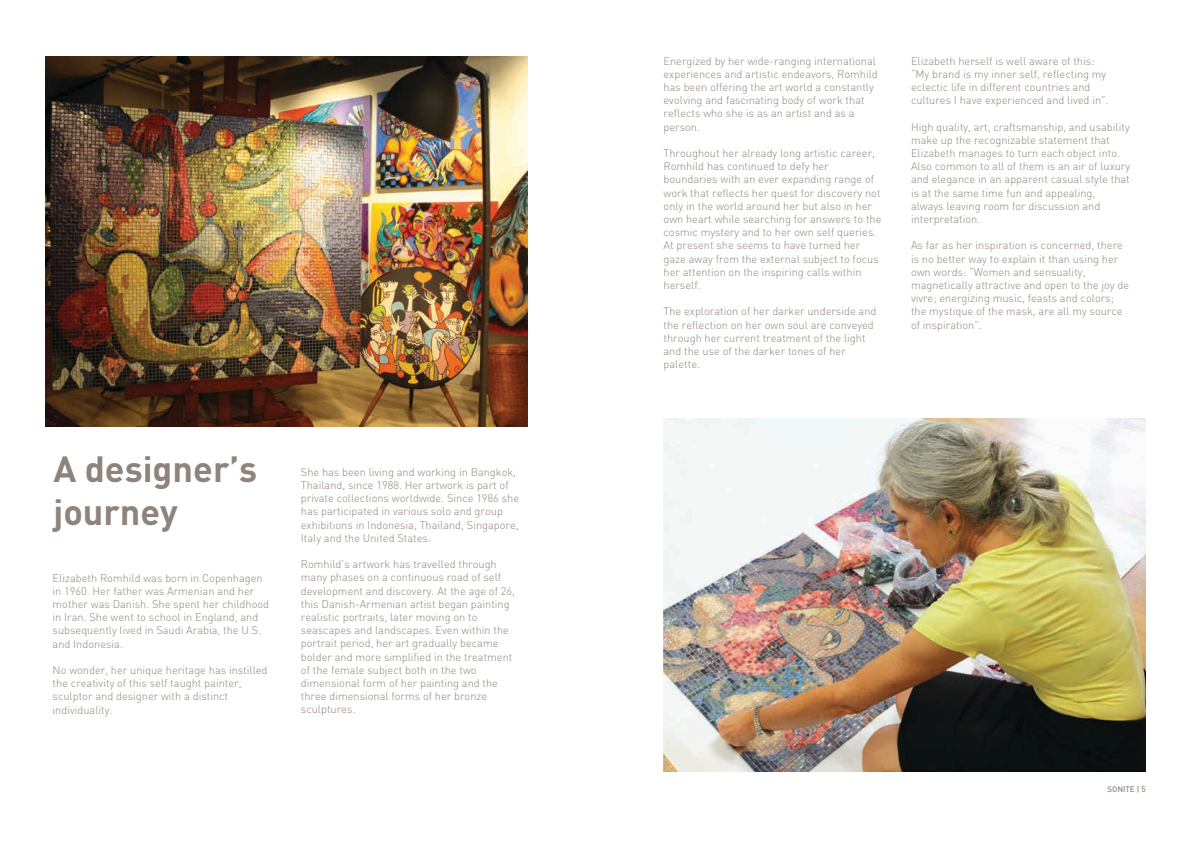
<style>
.page{position:relative;width:1191px;height:842px;background:#fff}
.page>*{position:absolute;margin:0;border:0;box-sizing:border-box;transform-origin:0 0}
.t1{font:700 36px/43.2px "DINOT";color:#8f847c}
.t2{font:300 11px/13.2px "DINOT";color:#8f847c}
.t3{font:500 8px "DINOT";color:#8f847c}
</style>
<div class="page">
<img style="left:45px;top:57px;width:482px;height:369px">
<img style="left:663px;top:418px;width:482px;height:353px">
<h1 class="t1" style="left:53px;top:444px;width:205px">A designer’s journey</h1>
<p class="t2" style="left:53px;top:570px;width:218px">Elizabeth Romhild was born in Copenhagen in 1960. Her father was Armenian and her mother was Danish. She spent her childhood in Iran. She went to school in England, and subsequently lived in Saudi Arabia, the U.S. and Indonesia.</p>
<p class="t2" style="left:53px;top:662px;width:216px">No wonder, her unique heritage has instilled the creativity of this self taught painter, sculptor and designer with a distinct individuality.</p>
<p class="t2" style="left:301px;top:464px;width:220px">She has been living and working in Bangkok, Thailand, since 1988. Her artwork is part of private collections worldwide. Since 1986 she has participated in various solo and group exhibitions in Indonesia, Thailand, Singapore, Italy and the United States.</p>
<p class="t2" style="left:301px;top:557px;width:216px">Romhild’s artwork has travelled through many phases on a continuous road of self development and discovery. At the age of 26, this Danish-Armenian artist began painting realistic portraits, later moving on to seascapes and landscapes. Even within the portrait period, her art gradually became bolder and more simplified in the treatment of the female subject both in the two dimensional form of her painting and the three dimensional forms of her bronze sculptures.</p>
<p class="t2" style="left:663px;top:53px;width:216px">Energized by her wide-ranging international experiences and artistic endeavors, Romhild has been offering the art world a constantly evolving and fascinating body of work that reflects who she is as an artist and as a person.</p>
<p class="t2" style="left:663px;top:145px;width:219px">Throughout her already long artistic career, Romhild has continued to defy her boundaries with an ever expanding range of work that reflects her quest for discovery not only in the world around her but also in her own heart while searching for answers to the cosmic mystery and to her own self queries.<br>At present she seems to have turned her gaze away from the external subject to focus her attention on the inspiring calls within herself.</p>
<p class="t2" style="left:663px;top:304px;width:214px">The exploration of her darker underside and the reflection on her own soul are conveyed through her current treatment of the light and the use of the darker tones of her palette.</p>
<p class="t2" style="left:911px;top:53px;width:199px">Elizabeth herself is well aware of this: “My brand is my inner self, reflecting my eclectic life in different countries and cultures I have experienced and lived in”.</p>
<p class="t2" style="left:911px;top:119px;width:221px">High quality, art, craftsmanship, and usability make up the recognizable statement that Elizabeth manages to turn each object into.<br>Also common to all of them is an air of luxury and elegance in an apparent casual style that is at the same time fun and appealing, always leaving room for discussion and interpretation.</p>
<p class="t2" style="left:911px;top:238px;width:220px">As far as her inspiration is concerned, there is no better way to explain it than using her own words: “Women and sensuality, magnetically attractive and open to the joy de vivre; energizing music, feasts and colors; the mystique of the mask, are all my source of inspiration”.</p>
<p class="t3" style="left:1107px;top:783px;width:40px">SONITE | 5</p>
</div>
